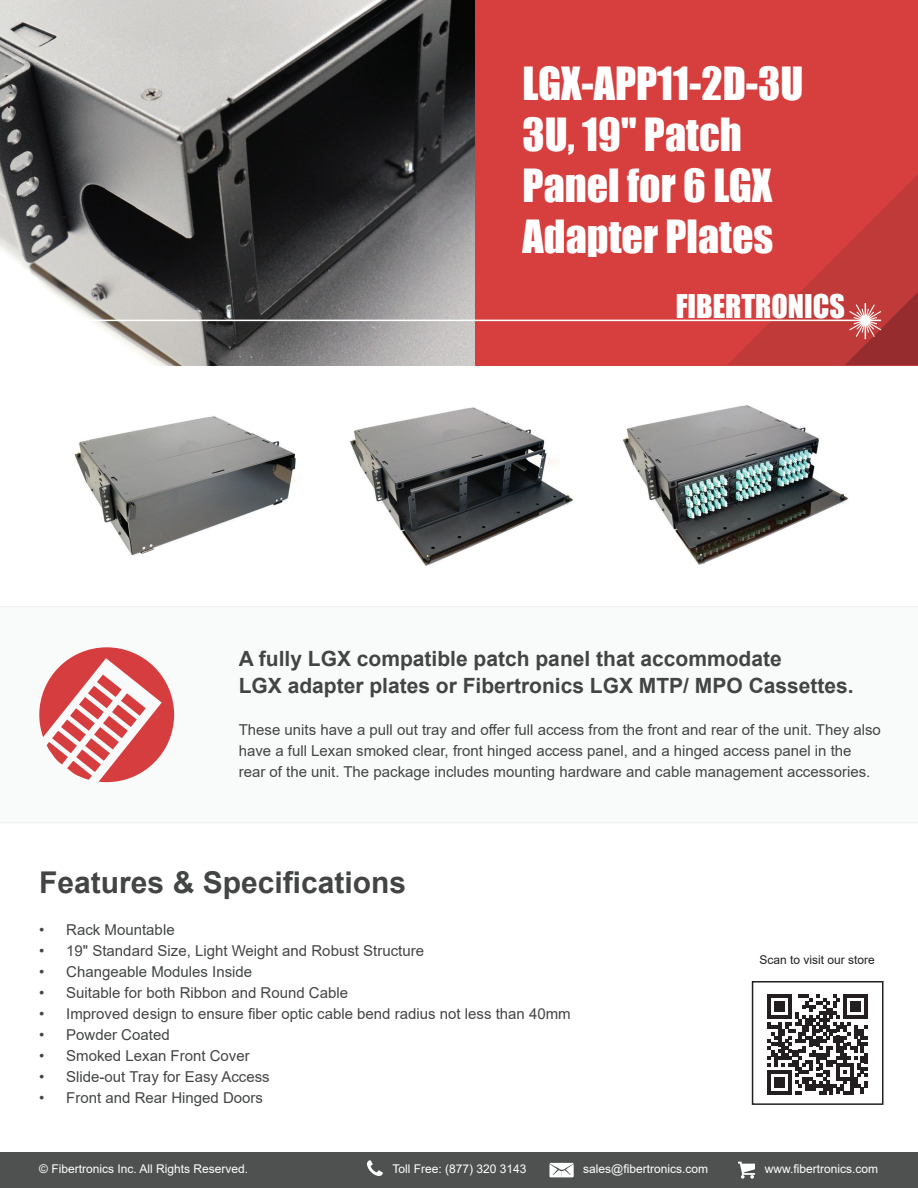
<style>
.page{position:relative;width:918px;height:1188px;background:#fff}
.page>*{position:absolute;margin:0;border:0;box-sizing:border-box;transform-origin:0 0}
.t1{font:42px/51px "Impact";color:#fff}
.t2{font:700 30px "Arial";color:#434545}
.t3{font:30px "Impact";color:#fff}
.t4{font:700 21px/27px "Arial";color:#434545}
.t5{font:15px/21px "Arial";color:#434545}
.t6{font:12px "Arial";color:#fff}
.t7{font:12px "Arial";color:#231f20}
</style>
<div class="page">
<img style="left:0;top:0;width:476px;height:249px">
<div style="left:476px;top:0;width:442px;height:365px;background:#d73f3f"></div>
<div style="left:0;top:1152px;width:918px;height:36px;background:#4f5151"></div>
<svg style="left:1px;top:174px;width:917px;height:191px"></svg>
<svg style="left:367px;top:1160px;width:16px;height:16px"></svg>
<svg style="left:549px;top:1163px;width:25px;height:14px"></svg>
<svg style="left:738px;top:1162px;width:17px;height:17px"></svg>
<svg style="left:0;top:606px;width:918px;height:217px"></svg>
<img style="left:74px;top:405px;width:774px;height:161px">
<svg style="left:768px;top:994px;width:100px;height:100px"></svg>
<div style="left:752px;top:981px;width:132px;height:124px;border:2px solid #231f20"></div>
<svg style="left:39px;top:647px;width:135px;height:135px"></svg>
<h1 class="t1" style="left:523px;top:57px;width:282px">LGX-APP11-2D-3U<br>3U, 19" Patch<br>Panel for 6 LGX<br>Adapter Plates</h1>
<h2 class="t3" style="left:676px;top:283px;width:171px">FIBERTRONICS</h2>
<h3 class="t4" style="left:239px;top:645px;width:617px">A fully LGX compatible patch panel that accommodate<br>LGX adapter plates or Fibertronics LGX MTP/ MPO Cassettes.</h3>
<p class="t5" style="left:239px;top:719px;width:644px">These units have a pull out tray and offer full access from the front and rear of the unit. They also have a full Lexan smoked clear, front hinged access panel, and a hinged access panel in the rear of the unit. The package includes mounting hardware and cable management accessories.</p>
<h2 class="t2" style="left:39px;top:861px;width:368px">Features &amp; Specifications</h2>
<p class="t5" style="left:39px;top:919px;width:137px">• Rack Mountable</p>
<p class="t5" style="left:39px;top:940px;width:386px">• 19" Standard Size, Light Weight and Robust Structure</p>
<p class="t5" style="left:39px;top:961px;width:214px">• Changeable Modules Inside</p>
<p class="t5" style="left:39px;top:982px;width:310px">• Suitable for both Ribbon and Round Cable</p>
<p class="t5" style="left:39px;top:1003px;width:533px">• Improved design to ensure fiber optic cable bend radius not less than 40mm</p>
<p class="t5" style="left:39px;top:1024px;width:132px">• Powder Coated</p>
<p class="t5" style="left:39px;top:1045px;width:212px">• Smoked Lexan Front Cover</p>
<p class="t5" style="left:39px;top:1066px;width:232px">• Slide-out Tray for Easy Access</p>
<p class="t5" style="left:39px;top:1087px;width:225px">• Front and Rear Hinged Doors</p>
<p class="t7" style="left:759px;top:952px;width:117px">Scan to visit our store</p>
<p class="t6" style="left:39px;top:1161px;width:210px">© Fibertronics Inc. All Rights Reserved.</p>
<p class="t6" style="left:392px;top:1161px;width:136px">Toll Free: (877) 320 3143</p>
<p class="t6" style="left:583px;top:1161px;width:126px">sales@fibertronics.com</p>
<p class="t6" style="left:765px;top:1161px;width:115px">www.fibertronics.com</p>
</div>
